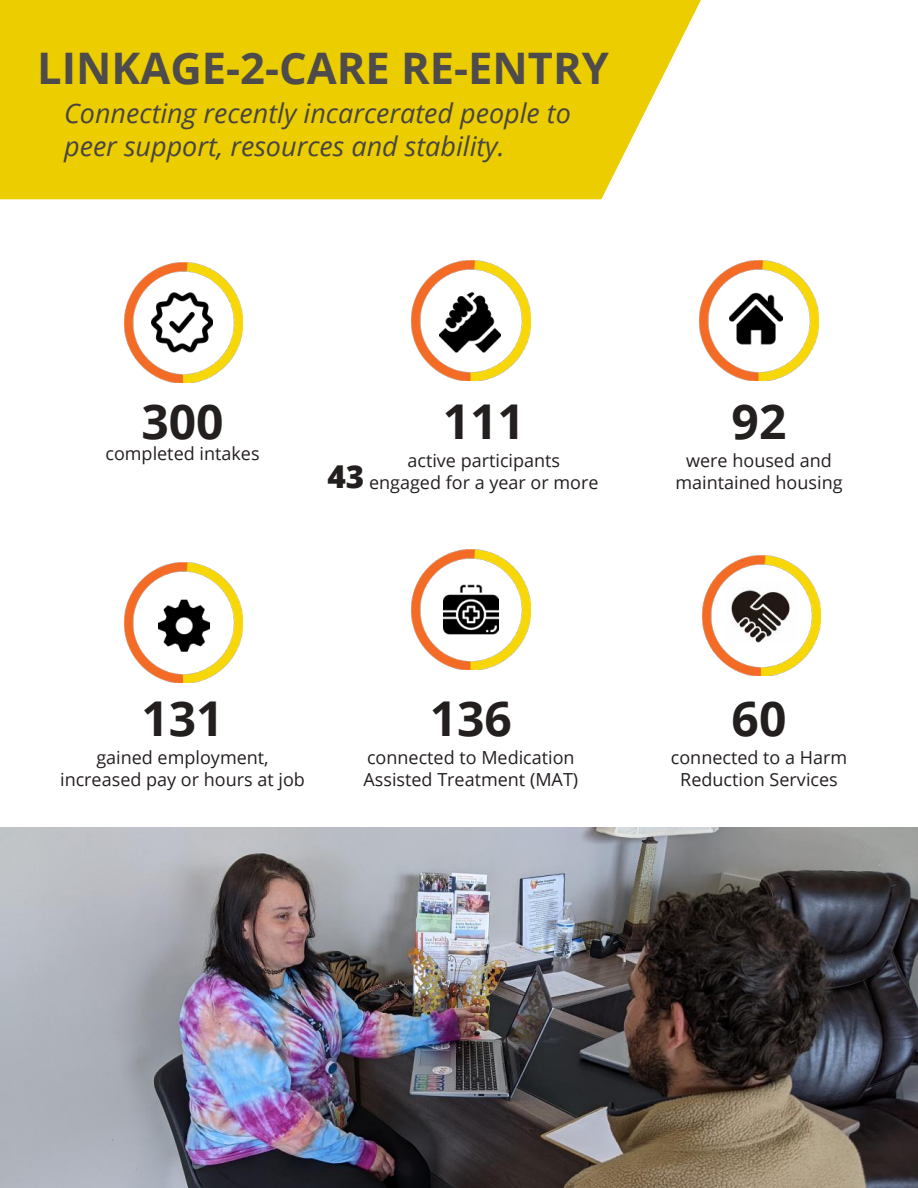
<style>
.page{position:relative;width:918px;height:1188px;background:#fff}
.page>*{position:absolute;margin:0;border:0;box-sizing:border-box;transform-origin:0 0}
.t1{font:700 48px "Open Sans";color:#241f1f}
.t2{font:700 43.5px "Open Sans";color:#4e4b4c}
.t3{font:italic 27px/32.4px "Open Sans";color:#484445}
.t4{font:18px/21.6px "Open Sans";color:#241f1f;text-align:center}
.s1{font-weight:800;font-size:31.5px}
</style>
<div class="page">
<svg style="left:0;top:0;width:701px;height:199px;background:#edd012"></svg>
<img style="left:0;top:827px;width:918px;height:361px">
<img style="left:124px;top:262px;width:119px;height:120px">
<img style="left:702px;top:556px;width:119px;height:119px">
<img style="left:412px;top:550px;width:118px;height:119px">
<img style="left:124px;top:562px;width:119px;height:120px">
<img style="left:700px;top:261px;width:118px;height:119px">
<img style="left:412px;top:261px;width:118px;height:119px">
<img style="left:729px;top:292px;width:54px;height:53px">
<img style="left:151px;top:292px;width:62px;height:61px">
<img style="left:158px;top:600px;width:51px;height:51px">
<img style="left:443px;top:582px;width:56px;height:55px">
<img style="left:727px;top:582px;width:69px;height:60px">
<img style="left:440px;top:292px;width:61px;height:61px">
<h2 class="t2" style="left:37px;top:38px;width:573px">LINKAGE-2-CARE RE-ENTRY</h2>
<h3 class="t3" style="left:64px;top:97px;width:508px">Connecting recently incarcerated people to peer support, resources and stability.</h3>
<h1 class="t1" style="left:141px;top:387px;width:84px">300</h1>
<p class="t4" style="left:105px;top:442px;width:156px">completed intakes</p>
<h1 class="t1" style="left:443px;top:387px;width:84px">111</h1>
<p class="t4" style="left:327px;top:449px;width:273px;text-align:left;text-indent:80px">active participants<br><span class="s1">43</span> engaged for a year or more</p>
<h1 class="t1" style="left:732px;top:387px;width:56px">92</h1>
<p class="t4" style="left:675px;top:449px;width:169px">were housed and maintained housing</p>
<h1 class="t1" style="left:141px;top:684px;width:84px">131</h1>
<p class="t4" style="left:60px;top:746px;width:246px">gained employment, increased pay or hours at job</p>
<h1 class="t1" style="left:430px;top:684px;width:84px">136</h1>
<p class="t4" style="left:363px;top:746px;width:216px;text-align:left">connected to Medication<br>Assisted Treatment (MAT)</p>
<h1 class="t1" style="left:732px;top:684px;width:56px">60</h1>
<p class="t4" style="left:671px;top:746px;width:178px">connected to a Harm<br>Reduction Services</p>
</div>
